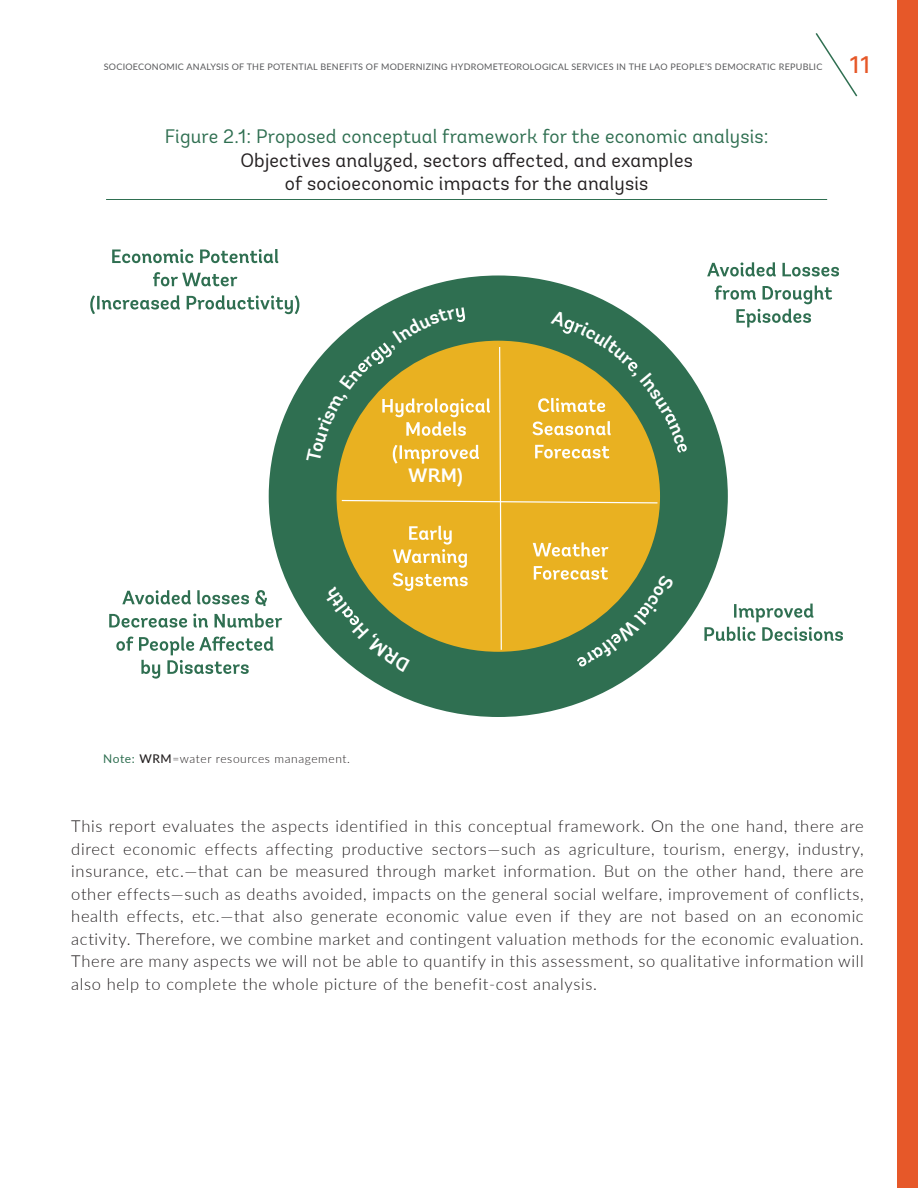
<style>
.page{position:relative;width:918px;height:1188px;background:#fff}
.page>*{position:absolute;margin:0;border:0;box-sizing:border-box;transform-origin:0 0}
.t1{font:24.15px "Univers";color:#e65829;scale:1.05 1}
.t2{font:19.5px/23.4px "Andes";letter-spacing:.01em;color:#231f20;text-align:center}
.t3{font:19.5px "Andes";letter-spacing:.01em;color:#2f6f51}
.t4{font:600 19.35px "Andes";color:#fff}
.t5{font:300 16.5px/22.5px "Lato";letter-spacing:.04em;color:#231f20;text-align:justify}
.t6{font:300 12px "Lato";letter-spacing:.05em;color:#231f20}
.t7{font:9px "Lato";letter-spacing:.03em;color:#58595b}
.s1{font-weight:400;color:#2f6f51}
.s2{font-weight:500}
</style>
<div class="page">
<svg style="left:815px;top:33px;width:43px;height:64px"></svg>
<div style="left:897px;top:0;width:21px;height:1188px;background:#e65829"></div>
<hr style="left:106px;top:199px;width:721px;height:1px;background:#2f6f51">
<div style="left:269px;top:276px;width:459px;height:441px;background:#2f6f51;border-radius:50%"></div>
<svg style="left:112px;top:249px;width:166px;height:14px"></svg>
<svg style="left:153px;top:272px;width:84px;height:14px"></svg>
<svg style="left:90px;top:295px;width:209px;height:19px"></svg>
<svg style="left:707px;top:262px;width:132px;height:14px"></svg>
<svg style="left:715px;top:285px;width:117px;height:42px"></svg>
<svg style="left:122px;top:590px;width:145px;height:16px"></svg>
<svg style="left:109px;top:613px;width:173px;height:15px"></svg>
<svg style="left:116px;top:637px;width:157px;height:42px"></svg>
<svg style="left:704px;top:604px;width:139px;height:37px"></svg>
<svg style="left:306px;top:307px;width:381px;height:365px"></svg>
<p class="t7" style="left:104px;top:60px;width:720px">SOCIOECONOMIC ANALYSIS OF THE POTENTIAL BENEFITS OF MODERNIZING HYDROMETEOROLOGICAL SERVICES IN THE LAO PEOPLE’S DEMOCRATIC REPUBLIC</p>
<h1 class="t1" style="left:848px;top:50px;width:25px">11</h1>
<p class="t3" style="left:165px;top:125px;width:605px">Figure 2.1: Proposed conceptual framework for the economic analysis:</p>
<p class="t2" style="left:240px;top:148px;width:454px">Objectives analyzed, sectors affected, and examples of socioeconomic impacts for the analysis</p>
<p class="t4" style="left:408px;top:463px;width:56px">WRM)</p>
<p class="t6" style="left:103px;top:750px;width:248px"><span class="s1">Note:</span> <span class="s2">WRM</span>=water resources management.</p>
<p class="t5" style="left:71px;top:815px;width:794px">This report evaluates the aspects identified in this conceptual framework. On the one hand, there are direct economic effects affecting productive sectors—such as agriculture, tourism, energy, industry, insurance, etc.—that can be measured through market information. But on the other hand, there are other effects—such as deaths avoided, impacts on the general social welfare, improvement of conflicts, health effects, etc.—that also generate economic value even if they are not based on an economic activity. Therefore, we combine market and contingent valuation methods for the economic evaluation.<br>There are many aspects we will not be able to quantify in this assessment, so qualitative information will also help to complete the whole picture of the benefit-cost analysis.</p>
</div>
